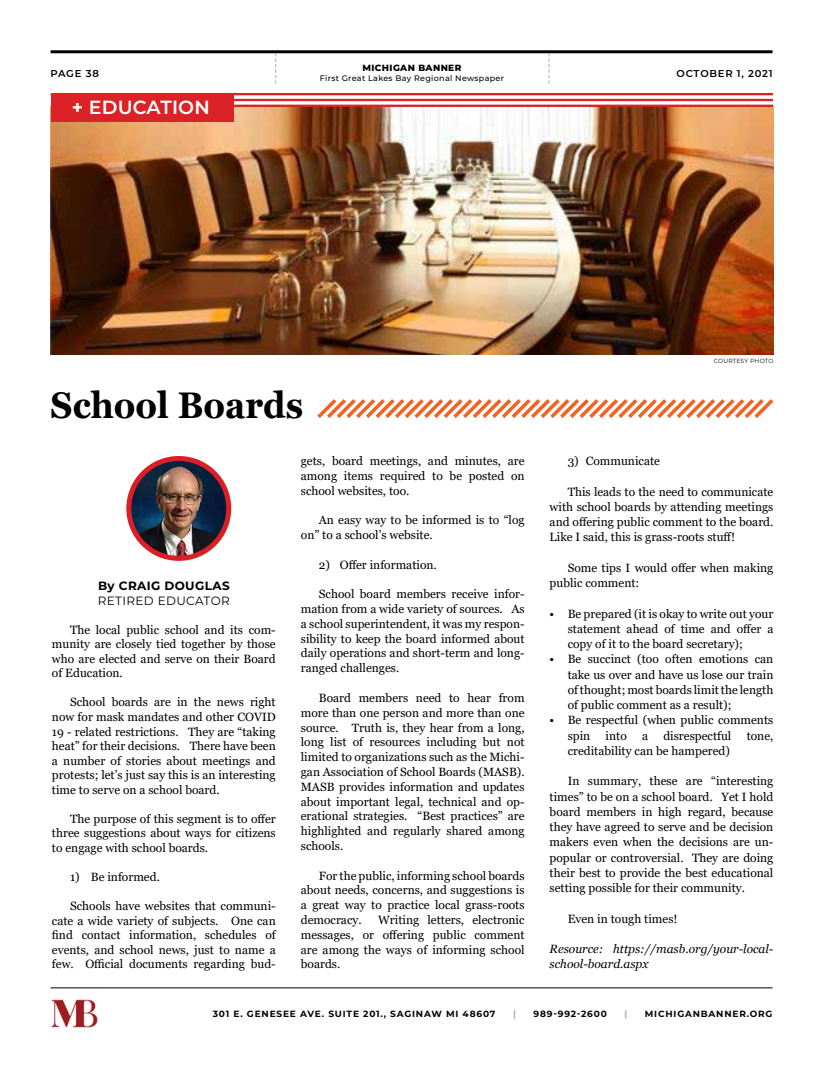
<style>
.page{position:relative;width:820px;height:1078px;background:#fff}
.page>*{position:absolute;margin:0;border:0;box-sizing:border-box;transform-origin:0 0}
.t1{font:700 37px "Georgia";color:#000;scale:.92 1}
.t2{font:600 19px "Montserrat";letter-spacing:.01em;color:#fff}
.t3{font:12px/14.8px "Georgia";color:#000;text-align:justify}
.t4{font:italic 12px/15.2px "Georgia";color:#000}
.t5{font:12px "Montserrat";letter-spacing:.03em;color:#000}
.t6{font:700 12px "Montserrat";letter-spacing:.03em;color:#000}
.t7{font:600 10px "Montserrat";letter-spacing:.075em;color:#000101}
.t8{font:700 9px "Montserrat";letter-spacing:.09em;color:#000}
.t9{font:800 9px "Montserrat";letter-spacing:.04em;color:#000101}
.t10{font:700 9px "Montserrat";color:#aaaaab}
.t11{font:500 8px "Montserrat";letter-spacing:.04em;color:#000101}
.t12{font:6px "Montserrat";letter-spacing:.02em;color:#000101}
.s1{font-weight:700}
</style>
<div class="page">
<hr style="left:51px;top:50px;width:721px;height:3px;background:#000">
<svg style="left:548px;top:53px;width:1px;height:31px"></svg>
<svg style="left:275px;top:53px;width:1px;height:31px"></svg>
<hr style="left:51px;top:987px;width:721px;height:1px;background:#000">
<img style="left:51px;top:999px;width:47px;height:29px">
<img style="left:51px;top:106px;width:722px;height:248px">
<hr style="left:51px;top:93px;width:721px;height:2px;background:#db2327">
<hr style="left:51px;top:99px;width:721px;height:2px;background:#db2327">
<hr style="left:51px;top:105px;width:721px;height:2px;background:#db2327">
<div style="left:51px;top:94px;width:182px;height:27px;background:#db2327"></div>
<img style="left:129px;top:458px;width:100px;height:100px;border-radius:50px">
<div style="left:126px;top:456px;width:105px;height:104px;border:5px solid #dc1f26;border-radius:50%"></div>
<svg style="left:317px;top:399px;width:457px;height:19px"></svg>
<p class="t7" style="left:51px;top:66px;width:50px">PAGE 38</p>
<h2 class="t2" style="left:72px;top:93px;width:139px"><span class="s1">+</span> EDUCATION</h2>
<p class="t9" style="left:362px;top:62px;width:100px">MICHIGAN BANNER</p>
<p class="t11" style="left:320px;top:73px;width:186px">First Great Lakes Bay Regional Newspaper</p>
<p class="t7" style="left:676px;top:66px;width:97px">OCTOBER 1, 2021</p>
<h1 class="t1" style="left:51px;top:381px;width:276px">School Boards</h1>
<p class="t6" style="left:98px;top:577px;width:133px">By CRAIG DOUGLAS</p>
<p class="t5" style="left:98px;top:592px;width:133px">RETIRED EDUCATOR</p>
<p class="t3" style="left:52px;top:622px;width:225px;line-height:14.5px;text-indent:18px">The local public school and its com&shy;munity are closely tied together by those who are elected and serve on their Board of Education.</p>
<p class="t3" style="left:52px;top:695px;width:225px;line-height:14.5px;text-indent:18px">School boards are in the news right now for mask mandates and other COVID 19 - related restrictions. They are “taking heat” for their decisions. There have been a number of stories about meetings and protests; let’s just say this is an interesting time to serve on a school board.</p>
<p class="t3" style="left:52px;top:811px;width:225px;line-height:14.5px;text-indent:18px">The purpose of this segment is to offer three suggestions about ways for citizens to engage with school boards.</p>
<p class="t3" style="left:70px;top:869px;width:91px">1) Be informed.</p>
<p class="t3" style="left:52px;top:898px;width:225px;line-height:14.5px;text-indent:18px">Schools have websites that communi&shy;cate a wide variety of subjects. One can find contact information, schedules of events, and school news, just to name a few. Official documents regarding bud-</p>
<p class="t3" style="left:301px;top:453px;width:225px">gets, board meetings, and minutes, are among items required to be posted on school websites, too.</p>
<p class="t3" style="left:301px;top:513px;width:225px;text-indent:18px">An easy way to be informed is to “log on” to a school’s website.</p>
<p class="t3" style="left:319px;top:557px;width:119px">2) Offer information.</p>
<p class="t3" style="left:301px;top:587px;width:225px;text-indent:18px">School board members receive infor&shy;mation from a wide variety of sources. As a school superintendent, it was my respon&shy;sibility to keep the board informed about daily operations and short-term and long&shy;ranged challenges.</p>
<p class="t3" style="left:301px;top:690px;width:225px;text-indent:18px">Board members need to hear from more than one person and more than one source. Truth is, they hear from a long, long list of resources including but not limited to organizations such as the Michi&shy;gan Association of School Boards (MASB).<br>MASB provides information and updates about important legal, technical and op&shy;erational strategies. “Best practices” are highlighted and regularly shared among schools.</p>
<p class="t3" style="left:301px;top:868px;width:225px;text-indent:18px">For the public, informing school boards about needs, concerns, and suggestions is a great way to practice local grass-roots democracy.</p>
<p class="t3" style="left:301px;top:912px;width:225px;text-indent:77px">Writing letters, electronic messages, or offering public comment are among the ways of informing school boards.</p>
<p class="t12" style="left:713px;top:357px;width:61px">COURTESY PHOTO</p>
<p class="t3" style="left:567px;top:454px;width:94px">3) Communicate</p>
<p class="t3" style="left:549px;top:484px;width:225px;line-height:15.2px;text-indent:18px">This leads to the need to communicate with school boards by attending meetings and offering public comment to the board.<br>Like I said, this is grass-roots stuff!</p>
<p class="t3" style="left:549px;top:560px;width:225px;line-height:15.2px;text-indent:18px">Some tips I would offer when making public comment:</p>
<p class="t3" style="left:567px;top:606px;width:207px;line-height:15.2px;text-indent:-18px">• Be prepared (it is okay to write out your statement ahead of time and offer a copy of it to the board secretary);</p>
<p class="t3" style="left:567px;top:651px;width:207px;line-height:15.2px;text-indent:-18px">• Be succinct (too often emotions can take us over and have us lose our train of thought; most boards limit the length of public comment as a result);</p>
<p class="t3" style="left:567px;top:712px;width:207px;line-height:15.2px;text-indent:-18px">• Be respectful (when public comments spin</p>
<p class="t3" style="left:605px;top:728px;width:23px">into</p>
<p class="t3" style="left:641px;top:728px;width:8px">a</p>
<p class="t3" style="left:663px;top:728px;width:69px">disrespectful</p>
<p class="t3" style="left:746px;top:728px;width:28px">tone,</p>
<p class="t3" style="left:567px;top:743px;width:164px">creditability can be hampered)</p>
<p class="t3" style="left:549px;top:773px;width:225px;line-height:15.2px;text-indent:18px">In summary, these are “interesting times” to be on a school board. Yet I hold board members in high regard, because they have agreed to serve and be decision makers even when the decisions are un&shy;popular or controversial. They are doing their best to provide the best educational setting possible for their community.</p>
<p class="t3" style="left:567px;top:911px;width:111px">Even in tough times!</p>
<p class="t4" style="left:549px;top:941px;width:225px">Resource: https://masb.org/your-local&shy;school-board.aspx</p>
<p class="t8" style="left:213px;top:1006px;width:284px">301 E. GENESEE AVE. SUITE 201., SAGINAW MI 48607</p>
<p class="t10" style="left:513px;top:1006px;width:4px">|</p>
<p class="t8" style="left:533px;top:1006px;width:75px">989-992-2600</p>
<p class="t10" style="left:624px;top:1006px;width:4px">|</p>
<p class="t8" style="left:644px;top:1006px;width:129px">MICHIGANBANNER.ORG</p>
</div>
